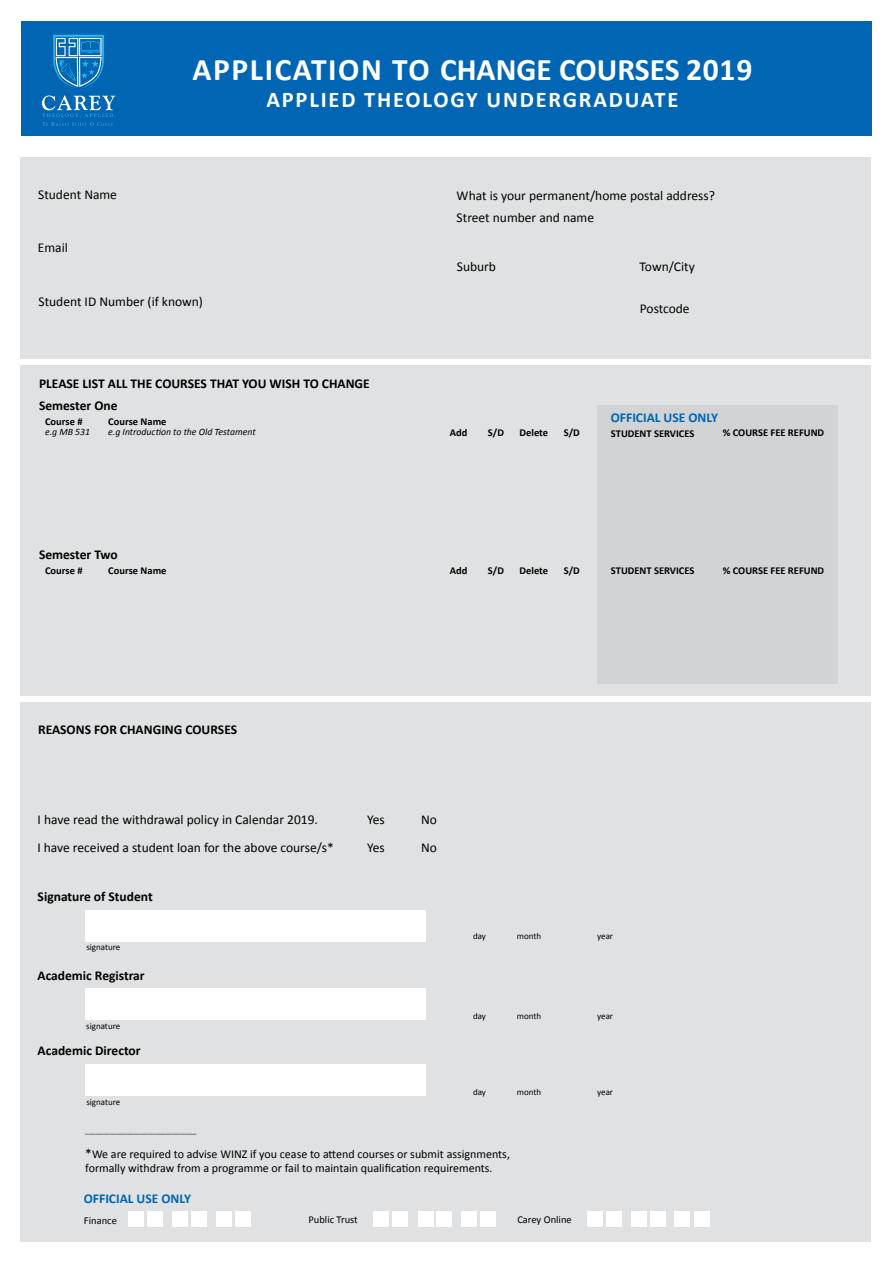
<style>
.page{position:relative;width:893px;height:1263px;background:#fff}
.page>*{position:absolute;margin:0;border:0;box-sizing:border-box;transform-origin:0 0}
.t1{font:700 31.5px "Calibri";letter-spacing:.025em;color:#fff}
.t2{font:700 22.5px "Calibri";letter-spacing:.08em;color:#fff}
.t3{font:13.5px/28.2px "Calibri";color:#000}
.t4{font:700 13.5px "Calibri";color:#000}
.t5{font:700 13.5px "Calibri";color:#0066b3}
.t6{font:12px/14.4px "Calibri";color:#000}
.t7{font:700 10.5px "Calibri";color:#000}
.t8{font:10.5px "Calibri";color:#000}
.t9{font:italic 9.75px "Calibri";color:#000}
.t10{font:9px "Calibri";color:#000}
.t11{font:7.05px "Calibri";color:#000}
.s1{font-size:13.5px}
</style>
<div class="page">
<div style="left:21px;top:21px;width:850px;height:115px;background:#0066b3"></div>
<svg style="left:53px;top:35px;width:51px;height:53px"></svg>
<svg style="left:42px;top:95px;width:73px;height:32px"></svg>
<div style="left:21px;top:157px;width:850px;height:202px;background:#e0e1e2"></div>
<div style="left:21px;top:365px;width:850px;height:331px;background:#e0e1e2"></div>
<div style="left:21px;top:703px;width:850px;height:539px;background:#e0e1e2"></div>
<div style="left:85px;top:989px;width:340px;height:31px;background:#fff"></div>
<div style="left:85px;top:1064px;width:340px;height:32px;background:#fff"></div>
<div style="left:85px;top:910px;width:340px;height:32px;background:#fff"></div>
<div style="left:128px;top:1211px;width:16px;height:16px;background:#fff"></div>
<div style="left:147px;top:1211px;width:16px;height:16px;background:#fff"></div>
<div style="left:172px;top:1211px;width:16px;height:16px;background:#fff"></div>
<div style="left:191px;top:1211px;width:16px;height:16px;background:#fff"></div>
<div style="left:216px;top:1211px;width:15px;height:16px;background:#fff"></div>
<div style="left:235px;top:1211px;width:16px;height:16px;background:#fff"></div>
<div style="left:373px;top:1211px;width:16px;height:16px;background:#fff"></div>
<div style="left:392px;top:1211px;width:16px;height:16px;background:#fff"></div>
<div style="left:418px;top:1211px;width:15px;height:16px;background:#fff"></div>
<div style="left:436px;top:1211px;width:16px;height:16px;background:#fff"></div>
<div style="left:461px;top:1211px;width:16px;height:16px;background:#fff"></div>
<div style="left:480px;top:1211px;width:16px;height:16px;background:#fff"></div>
<div style="left:587px;top:1211px;width:16px;height:16px;background:#fff"></div>
<div style="left:606px;top:1211px;width:16px;height:16px;background:#fff"></div>
<div style="left:631px;top:1211px;width:16px;height:16px;background:#fff"></div>
<div style="left:650px;top:1211px;width:16px;height:16px;background:#fff"></div>
<div style="left:674px;top:1211px;width:16px;height:16px;background:#fff"></div>
<div style="left:694px;top:1211px;width:16px;height:16px;background:#fff"></div>
<div style="left:597px;top:405px;width:241px;height:278px;background:#d1d3d4"></div>
<h1 class="t1" style="left:192px;top:50px;width:561px">APPLICATION TO CHANGE COURSES 2019</h1>
<h2 class="t2" style="left:266px;top:86px;width:413px">APPLIED THEOLOGY UNDERGRADUATE</h2>
<p class="t3" style="left:38px;top:180px;width:80px">Student Name</p>
<p class="t3" style="left:38px;top:233px;width:32px">Email</p>
<p class="t3" style="left:38px;top:287px;width:166px">Student ID Number (if known)</p>
<p class="t4" style="left:39px;top:375px;width:332px">PLEASE LIST ALL THE COURSES THAT YOU WISH TO CHANGE</p>
<p class="t4" style="left:39px;top:397px;width:80px">Semester One</p>
<p class="t7" style="left:45px;top:415px;width:39px">Course #</p>
<p class="t9" style="left:45px;top:426px;width:47px">e.g MB 531</p>
<p class="t7" style="left:108px;top:415px;width:60px">Course Name</p>
<p class="t9" style="left:108px;top:426px;width:149px">e.g Introduction to the Old Testament</p>
<p class="t4" style="left:39px;top:546px;width:80px">Semester Two</p>
<p class="t7" style="left:45px;top:564px;width:39px">Course #</p>
<p class="t7" style="left:108px;top:564px;width:60px">Course Name</p>
<p class="t3" style="left:457px;top:184px;width:260px;line-height:22.2px">What is your permanent/home postal address?<br>Street number and name</p>
<p class="t3" style="left:457px;top:251px;width:41px">Suburb</p>
<p class="t3" style="left:640px;top:252px;width:57px">Town/City</p>
<p class="t3" style="left:640px;top:294px;width:51px">Postcode</p>
<p class="t7" style="left:450px;top:426px;width:19px">Add</p>
<p class="t7" style="left:488px;top:426px;width:18px">S/D</p>
<p class="t7" style="left:520px;top:426px;width:30px">Delete</p>
<p class="t7" style="left:564px;top:426px;width:18px">S/D</p>
<p class="t5" style="left:611px;top:410px;width:109px">OFFICIAL USE ONLY</p>
<p class="t7" style="left:611px;top:427px;width:85px">STUDENT SERVICES</p>
<p class="t7" style="left:723px;top:426px;width:103px">% COURSE FEE REFUND</p>
<p class="t7" style="left:450px;top:563px;width:19px">Add</p>
<p class="t7" style="left:488px;top:563px;width:18px">S/D</p>
<p class="t7" style="left:520px;top:563px;width:30px">Delete</p>
<p class="t7" style="left:564px;top:563px;width:18px">S/D</p>
<p class="t7" style="left:611px;top:564px;width:85px">STUDENT SERVICES</p>
<p class="t7" style="left:723px;top:563px;width:103px">% COURSE FEE REFUND</p>
<p class="t4" style="left:38px;top:721px;width:201px">REASONS FOR CHANGING COURSES</p>
<p class="t3" style="left:37px;top:805px;width:298px">I have read the withdrawal policy in Calendar 2019.<br>I have received a student loan for the above course/s*</p>
<p class="t3" style="left:367px;top:805px;width:19px">Yes<br>Yes</p>
<p class="t3" style="left:421px;top:805px;width:17px">No<br>No</p>
<p class="t4" style="left:38px;top:888px;width:117px">Signature of Student</p>
<p class="t10" style="left:86px;top:942px;width:36px">signature</p>
<p class="t4" style="left:37px;top:967px;width:109px">Academic Registrar</p>
<p class="t10" style="left:86px;top:1020px;width:36px">signature</p>
<p class="t4" style="left:38px;top:1042px;width:104px">Academic Director</p>
<p class="t10" style="left:473px;top:930px;width:14px">day</p>
<p class="t10" style="left:517px;top:930px;width:26px">month</p>
<p class="t10" style="left:597px;top:930px;width:17px">year</p>
<p class="t10" style="left:473px;top:1010px;width:14px">day</p>
<p class="t10" style="left:517px;top:1010px;width:26px">month</p>
<p class="t10" style="left:597px;top:1010px;width:17px">year</p>
<p class="t10" style="left:473px;top:1086px;width:14px">day</p>
<p class="t10" style="left:517px;top:1086px;width:26px">month</p>
<p class="t10" style="left:597px;top:1086px;width:17px">year</p>
<p class="t10" style="left:86px;top:1096px;width:36px">signature</p>
<p class="t11" style="left:85px;top:1127px;width:113px">________________________________</p>
<p class="t6" style="left:85px;top:1146px;width:426px"><span class="s1">*</span>We are required to advise WINZ if you cease to attend courses or submit assignments, formally withdraw from a programme or fail to maintain qualification requirements.</p>
<p class="t5" style="left:84px;top:1190px;width:109px">OFFICIAL USE ONLY</p>
<p class="t8" style="left:84px;top:1214px;width:34px">Finance</p>
<p class="t8" style="left:308px;top:1213px;width:51px">Public Trust</p>
<p class="t8" style="left:517px;top:1213px;width:56px">Carey Online</p>
</div>
